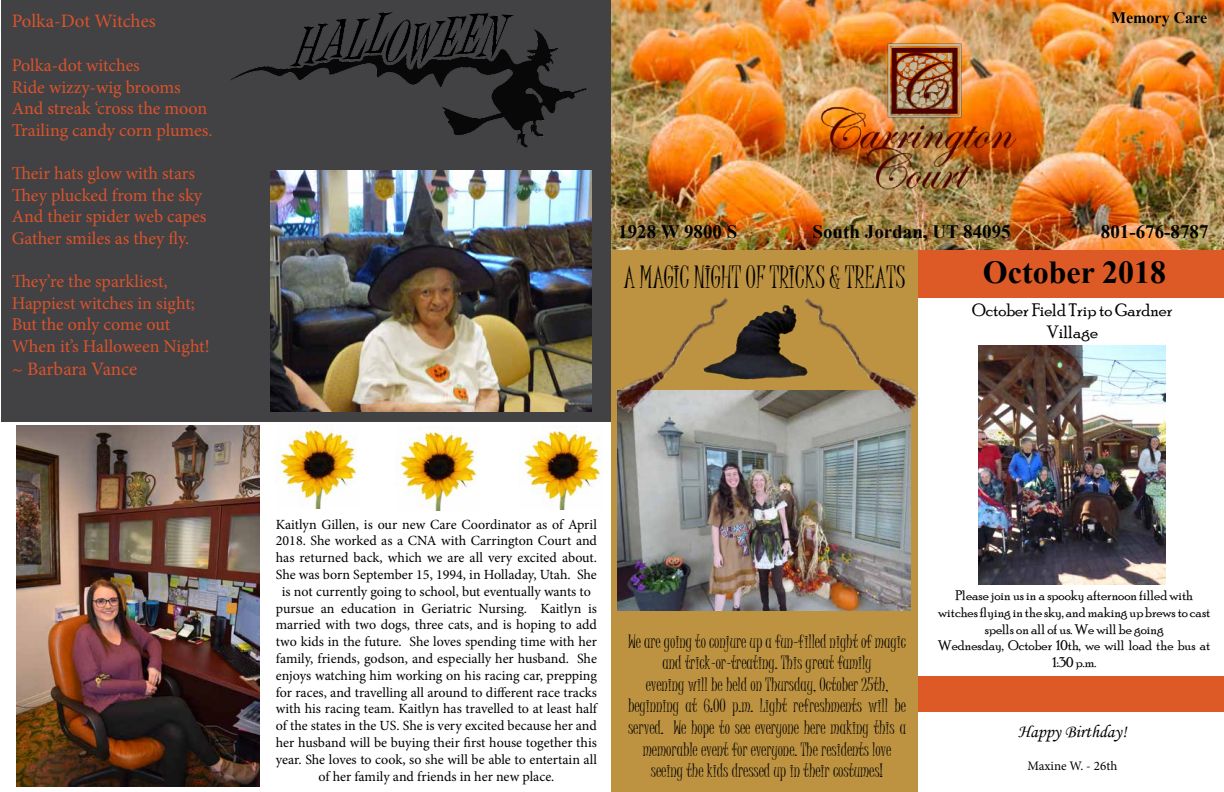
<style>
.page{position:relative;width:1224px;height:792px;background:#fff}
.page>*{position:absolute;margin:0;border:0;box-sizing:border-box;transform-origin:0 0}
.t1{font:700 32px "Times New Roman";color:#000}
.t2{font:30px "Juice ITC";color:#000}
.t3{font:700 19px "Times New Roman";color:#030303}
.t4{font:19px "Minion Pro";letter-spacing:-.005em;color:#da532b}
.t5{font:18px/21.6px "Juice ITC";color:#000;text-align:center}
.t6{font:18px/21.6px "Minion Pro";letter-spacing:-.005em;color:#da532b}
.t7{font:18px/21.6px "Poor Richard";color:#000;text-align:center}
.t8{font:18px "Monotype Corsiva";color:#000}
.t9{font:700 16px "Times New Roman";color:#000}
.t10{font:14px/16.8px "Minion Pro";color:#000;text-align:center}
.t11{font:14px/16.8px "Poor Richard";color:#000;text-align:center}
.t12{font:13px "Minion Pro";color:#000}
</style>
<div class="page">
<img style="left:611px;top:0;width:613px;height:251px">
<div style="left:611px;top:251px;width:307px;height:541px;background:#bd9341"></div>
<div style="left:918px;top:251px;width:306px;height:48px;background:#dd5a26"></div>
<img style="left:815px;top:38px;width:207px;height:156px">
<div style="left:918px;top:676px;width:306px;height:35px;background:#dd5a26"></div>
<div style="left:1px;top:0;width:610px;height:422px;background:#424144"></div>
<img style="left:979px;top:345px;width:186px;height:239px">
<img style="left:617px;top:424px;width:294px;height:187px">
<img style="left:804px;top:298px;width:118px;height:130px">
<img style="left:728px;top:298px;width:113px;height:126px">
<img style="left:616px;top:297px;width:112px;height:130px">
<img style="left:271px;top:171px;width:321px;height:241px">
<img style="left:231px;top:13px;width:355px;height:134px">
<img style="left:17px;top:426px;width:242px;height:360px">
<img style="left:277px;top:424px;width:80px;height:84px">
<img style="left:397px;top:426px;width:80px;height:84px">
<img style="left:521px;top:425px;width:80px;height:84px">
<h3 class="t4" style="left:12px;top:8px;width:146px">Polka-Dot Witches</h3>
<p class="t6" style="left:12px;top:55px;width:202px">Polka-dot witches<br>Ride wizzy-wig brooms<br>And streak ‘cross the moon<br>Trailing candy corn plumes.</p>
<p class="t6" style="left:12px;top:163px;width:196px">Their hats glow with stars<br>They plucked from the sky<br>And their spider web capes<br>Gather smiles as they fly.</p>
<p class="t6" style="left:12px;top:271px;width:200px">They’re the sparkliest,<br>Happiest witches in sight;<br>But the only come out<br>When it’s Halloween Night!</p>
<h3 class="t4" style="left:12px;top:356px;width:127px">~ Barbara Vance</h3>
<p class="t9" style="left:1111px;top:7px;width:98px">Memory Care</p>
<h3 class="t3" style="left:618px;top:217px;width:121px">1928 W 9800 S</h3>
<h3 class="t3" style="left:813px;top:217px;width:200px">South Jordan, UT 84095</h3>
<h3 class="t3" style="left:1101px;top:217px;width:109px">801-676-8787</h3>
<h2 class="t2" style="left:623px;top:260px;width:284px">A MAGIC NIGHT OF TRICKS &amp; TREATS</h2>
<h1 class="t1" style="left:983px;top:249px;width:185px">October 2018</h1>
<p class="t7" style="left:972px;top:299px;width:202px">October Field Trip to Gardner<br>Village</p>
<p class="t10" style="left:276px;top:516px;width:323px">Kaitlyn Gillen, is our new Care Coordinator as of April 2018. She worked as a CNA with Carrington Court and has returned back, which we are all very excited about.<br>She was born September 15, 1994, in Holladay, Utah. She is not currently going to school, but eventually wants to pursue an education in Geriatric Nursing. Kaitlyn is married with two dogs, three cats, and is hoping to add two kids in the future. She loves spending time with her family, friends, godson, and especially her husband. She enjoys watching him working on his racing car, prepping for races, and travelling all around to different race tracks with his racing team. Kaitlyn has travelled to at least half of the states in the US. She is very excited because her and her husband will be buying their first house together this year. She loves to cook, so she will be able to entertain all of her family and friends in her new place.</p>
<p class="t5" style="left:628px;top:631px;width:279px">We are going to conjure up a fun-filled night of magic and trick-or-treating. This great family<br>evening will be held on Thursday, October 25th, beginning at 6:00 p.m. Light refreshments will be served. We hope to see everyone here making this a memorable event for everyone. The residents love seeing the kids dressed up in their costumes!</p>
<p class="t11" style="left:938px;top:587px;width:274px">Please join us in a spooky afternoon filled with witches flying in the sky, and making up brews to cast spells on all of us. We will be going<br>Wednesday, October 10th, we will load the bus at 1:30 p.m.</p>
<p class="t8" style="left:1018px;top:721px;width:110px">Happy Birthday!</p>
<p class="t12" style="left:1027px;top:757px;width:91px">Maxine W. - 26th</p>
</div>
